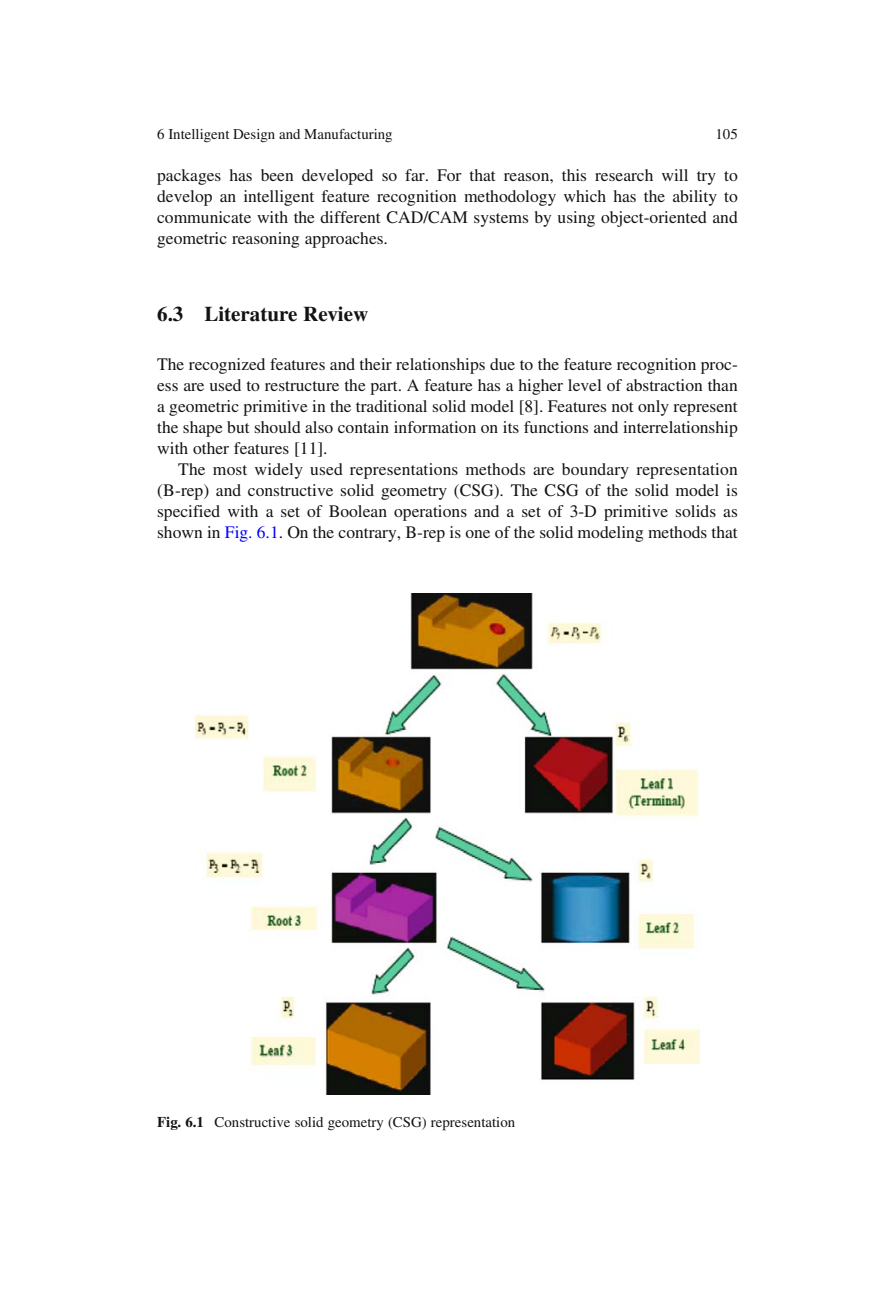
<style>
.page{position:relative;width:895px;height:1292px;background:#fff}
.page>*{position:absolute;margin:0;border:0;box-sizing:border-box;transform-origin:0 0}
.t1{font:700 21px "Times";color:#141314}
.t2{font:17.5px/21px "Times";color:#141314;text-align:justify}
.t3{font:14.88px "Times";color:#141314}
.s1{font-style:inherit}
.s2{color:#00f}
.s3{font-weight:700}
</style>
<div class="page">
<img style="left:195px;top:593px;width:504px;height:501px">
<p class="t3" style="left:157px;top:129px;width:237px">6 Intelligent Design and Manufacturing</p>
<p class="t3" style="left:715px;top:129px;width:24px">105</p>
<p class="t2" style="left:157px;top:166px;width:582px">packages has been developed so far. For that reason, this research will try to develop an intelligent feature recognition methodology which has the ability to communicate with the different CAD/CAM systems by using object-oriented and geometric reasoning approaches.</p>
<p class="t1" style="left:157px;top:306px;width:212px">6.3 Literature Review</p>
<p class="t2" style="left:157px;top:355px;width:582px">The recognized features and their relationships due to the feature recognition proc&shy;ess are used to restructure the part. A feature has a higher level of abstraction than a geometric primitive in the traditional solid model [ <span class="s1">8</span> ]. Features not only represent the shape but should also contain information on its functions and interrelationship with other features [ <span class="s1">11</span> ].</p>
<p class="t2" style="left:157px;top:460px;width:582px;text-indent:21px">The most widely used representations methods are boundary representation (B-rep) and constructive solid geometry (CSG). The CSG of the solid model is specified with a set of Boolean operations and a set of 3-D primitive solids as shown in <span class="s2">Fig. 6.1</span>. On the contrary, B-rep is one of the solid modeling methods that</p>
<p class="t3" style="left:157px;top:1116px;width:359px"><span class="s3">Fig. 6.1</span> Constructive solid geometry (CSG) representation</p>
</div>
